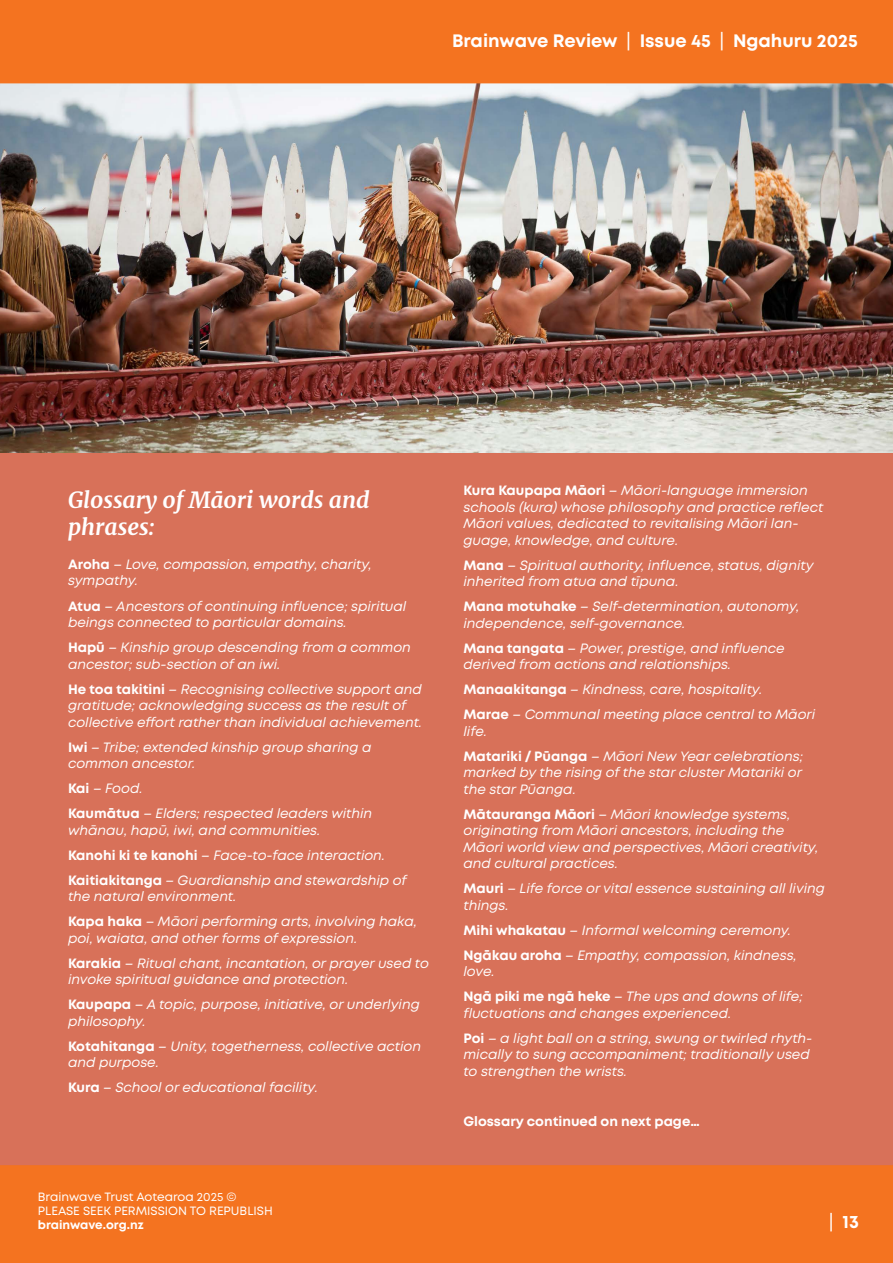
<style>
.page{position:relative;width:893px;height:1263px;background:#fff}
.page>*{position:absolute;margin:0;border:0;box-sizing:border-box;transform-origin:0 0}
.t1{font:italic 700 22.5px/27px "Merriweather";color:#fff}
.t2{font:700 18px "Mont";color:#fff}
.t3{font:italic 13.5px/16.5px "Mont";color:#fff}
.t4{font:700 13.5px "Mont";color:#fff}
.t5{font:12px/14.4px "Mont";color:#fff}
.t6{font:700 12px "Mont";color:#fff}
.s1{font-weight:400}
.s2{font-weight:700;font-style:normal}
</style>
<div class="page">
<div style="left:0;top:415px;width:893px;height:763px;background:#d87159"></div>
<img style="left:0;top:83px;width:893px;height:369px">
<div style="left:0;top:0;width:893px;height:83px;background:#f47320"></div>
<div style="left:0;top:1165px;width:893px;height:98px;background:#f47320"></div>
<h2 class="t2" style="left:452px;top:29px;width:407px">Brainwave Review <span class="s1">|</span> Issue 45 <span class="s1">|</span> Ngahuru 2025</h2>
<h1 class="t1" style="left:68px;top:485px;width:303px">Glossary of Māori words and phrases:</h1>
<p class="t3" style="left:68px;top:556px;width:305px"><span class="s2">Aroha</span> – Love, compassion, empathy, charity, sympathy.</p>
<p class="t3" style="left:68px;top:598px;width:340px"><span class="s2">Atua</span> – Ancestors of continuing influence; spiritual beings connected to particular domains.</p>
<p class="t3" style="left:68px;top:639px;width:344px"><span class="s2">Hapū</span> – Kinship group descending from a common ancestor; sub-section of an iwi.</p>
<p class="t3" style="left:68px;top:681px;width:355px"><span class="s2">He toa takitini</span> – Recognising collective support and gratitude; acknowledging success as the result of collective effort rather than individual achievement.</p>
<p class="t3" style="left:68px;top:739px;width:305px"><span class="s2">Iwi</span> – Tribe; extended kinship group sharing a common ancestor.</p>
<p class="t3" style="left:68px;top:776px;width:306px;line-height:25px"><span class="s2">Kai</span> – Food.<br><span class="s2">Kaumātua</span> – Elders; respected leaders within</p>
<p class="t3" style="left:68px;top:817px;width:340px;line-height:25px">whānau, hapū, iwi, and communities.<br><span class="s2">Kanohi ki te kanohi</span> – Face-to-face interaction.<br><span class="s2">Kaitiakitanga</span> – Guardianship and stewardship of</p>
<p class="t3" style="left:68px;top:884px;width:350px;line-height:25px">the natural environment.<br><span class="s2">Kapa haka</span> – Māori performing arts, involving haka,</p>
<p class="t3" style="left:68px;top:925px;width:362px;line-height:25px">poi, waiata, and other forms of expression.<br><span class="s2">Karakia</span> – Ritual chant, incantation, or prayer used to</p>
<p class="t3" style="left:68px;top:967px;width:353px;line-height:25px">invoke spiritual guidance and protection.<br><span class="s2">Kaupapa</span> – A topic, purpose, initiative, or underlying</p>
<p class="t3" style="left:68px;top:1008px;width:355px;line-height:25px">philosophy.<br><span class="s2">Kotahitanga</span> – Unity, togetherness, collective action</p>
<p class="t3" style="left:68px;top:1050px;width:251px;line-height:25px">and purpose.<br><span class="s2">Kura</span> – School or educational facility.</p>
<p class="t3" style="left:463px;top:482px;width:361px"><span class="s2">Kura Kaupapa Māori</span> – Māori-language immersion schools (kura) whose philosophy and practice reflect Māori values, dedicated to revitalising Māori lan&shy;guage, knowledge, and culture.</p>
<p class="t3" style="left:463px;top:557px;width:352px"><span class="s2">Mana</span> – Spiritual authority, influence, status, dignity inherited from atua and tīpuna.</p>
<p class="t3" style="left:463px;top:598px;width:337px"><span class="s2">Mana motuhake</span> – Self-determination, autonomy, independence, self-governance.</p>
<p class="t3" style="left:463px;top:640px;width:323px"><span class="s2">Mana tangata</span> – Power, prestige, and influence derived from actions and relationships.</p>
<p class="t3" style="left:463px;top:677px;width:353px;line-height:25px"><span class="s2">Manaakitanga</span> – Kindness, care, hospitality.<br><span class="s2">Marae</span> – Communal meeting place central to Māori</p>
<p class="t3" style="left:463px;top:718px;width:341px;line-height:25px">life.<br><span class="s2">Matariki / Pūanga</span> – Māori New Year celebrations;</p>
<p class="t3" style="left:463px;top:764px;width:340px">marked by the rising of the star cluster Matariki or the star Pūanga.</p>
<p class="t3" style="left:463px;top:806px;width:356px"><span class="s2">Mātauranga Māori</span> – Māori knowledge systems, originating from Māori ancestors, including the Māori world view and perspectives, Māori creativity, and cultural practices.</p>
<p class="t3" style="left:463px;top:880px;width:363px"><span class="s2">Mauri</span> – Life force or vital essence sustaining all living things.</p>
<p class="t3" style="left:463px;top:917px;width:335px;line-height:25px"><span class="s2">Mihi whakatau</span> – Informal welcoming ceremony.<br><span class="s2">Ngākau aroha</span> – Empathy, compassion, kindness,</p>
<p class="t3" style="left:463px;top:959px;width:341px;line-height:25px">love.<br><span class="s2">Ngā piki me ngā heke</span> – The ups and downs of life;</p>
<p class="t3" style="left:463px;top:1000px;width:350px;line-height:25px">fluctuations and changes experienced.<br><span class="s2">Poi</span> – a light ball on a string, swung or twirled rhyth-</p>
<p class="t3" style="left:463px;top:1046px;width:348px">mically to sung accompaniment; traditionally used to strengthen the wrists.</p>
<p class="t4" style="left:463px;top:1112px;width:238px">Glossary continued on next page…</p>
<p class="t5" style="left:38px;top:1189px;width:236px">Brainwave Trust Aotearoa 2025 ©<br>PLEASE SEEK PERMISSION TO REPUBLISH</p>
<p class="t6" style="left:38px;top:1217px;width:107px">brainwave.org.nz</p>
<h2 class="t2" style="left:829px;top:1210px;width:32px"><span class="s1">|</span> 13</h2>
</div>
